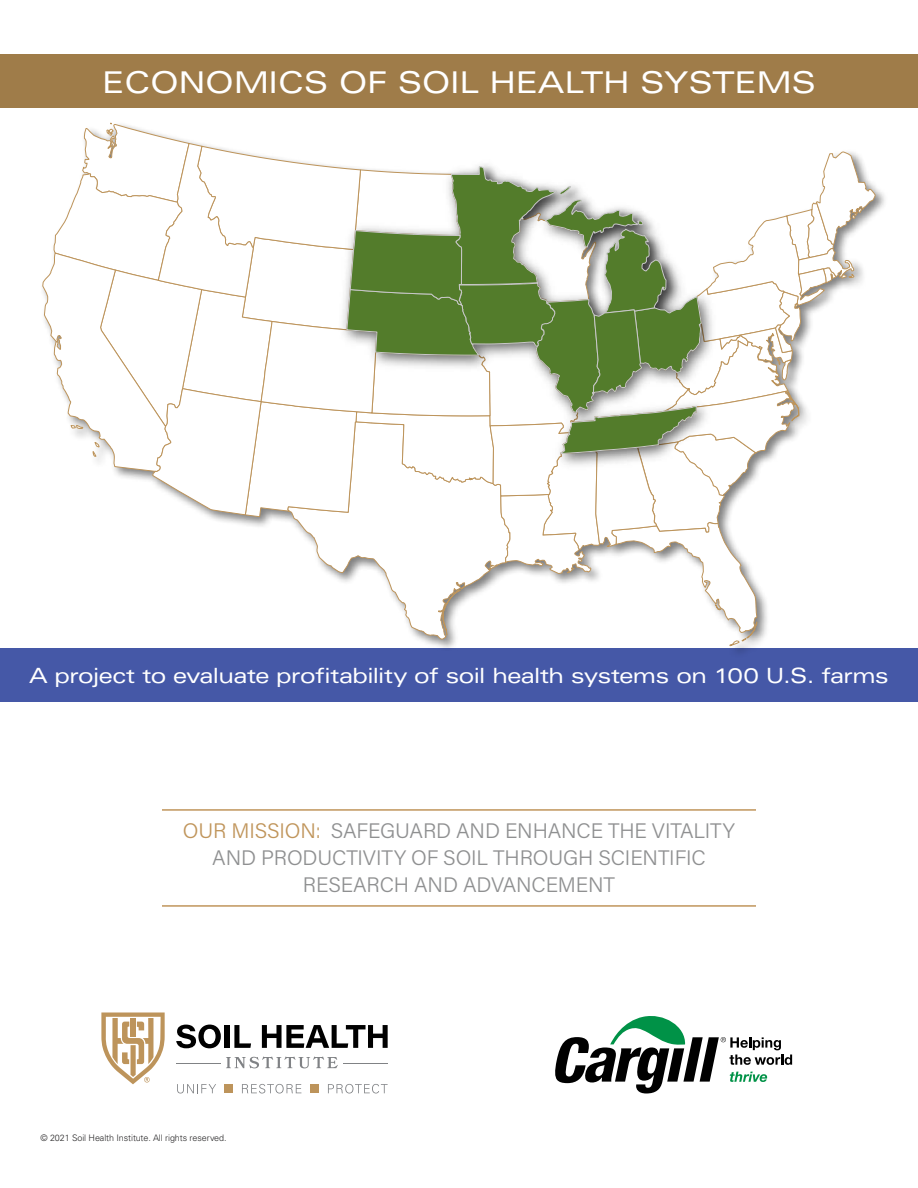
<style>
.page{position:relative;width:918px;height:1188px;background:#fff}
.page>*{position:absolute;margin:0;border:0;box-sizing:border-box;transform-origin:0 0}
.t1{font:expanded 30px "Univers";letter-spacing:-.01em;color:#fff}
.t2{font:300 21px/27px "Acumin Pro";letter-spacing:-.01em;color:#8f9091;text-align:center}
.t3{font:expanded 21px "Univers";letter-spacing:-.03em;color:#fff}
.t4{font:300 9px "Univers";letter-spacing:-.01em;color:#292829}
.s1{color:#c0955b}
</style>
<div class="page">
<div style="left:0;top:648px;width:918px;height:54px;background:#4558a7"></div>
<svg style="left:555px;top:1016px;width:237px;height:78px"></svg>
<svg style="left:101px;top:1012px;width:64px;height:72px"></svg>
<hr style="left:344px;top:1064px;width:44px;height:1px;background:#808285">
<hr style="left:177px;top:1064px;width:44px;height:1px;background:#808285">
<svg style="left:176px;top:1025px;width:45px;height:23px"></svg>
<div style="left:225px;top:1025px;width:5px;height:23px;background:#000"></div>
<svg style="left:234px;top:1025px;width:17px;height:23px"></svg>
<svg style="left:262px;top:1025px;width:126px;height:23px"></svg>
<svg style="left:226px;top:1057px;width:112px;height:11px"></svg>
<svg style="left:177px;top:1084px;width:39px;height:9px"></svg>
<div style="left:224px;top:1084px;width:9px;height:9px;background:#bd945b"></div>
<svg style="left:242px;top:1084px;width:59px;height:10px"></svg>
<div style="left:310px;top:1084px;width:9px;height:9px;background:#bd945b"></div>
<svg style="left:328px;top:1084px;width:60px;height:9px"></svg>
<hr style="left:162px;top:809px;width:594px;height:2px;background:#c0955b">
<hr style="left:162px;top:905px;width:594px;height:2px;background:#c0955b">
<div style="left:39px;top:120px;width:849px;height:538px;background:#fff"></div>
<svg style="left:42px;top:122px;width:834px;height:536px"></svg>
<div style="left:0;top:54px;width:918px;height:54px;background:#9f7c49"></div>
<h1 class="t1" style="left:102px;top:65px;width:715px">ECONOMICS OF SOIL HEALTH SYSTEMS</h1>
<p class="t3" style="left:29px;top:663px;width:861px">A project to evaluate profitability of soil health systems on 100 U.S. farms</p>
<p class="t2" style="left:183px;top:816px;width:554px"><span class="s1">OUR MISSION:</span> SAFEGUARD AND ENHANCE THE VITALITY<br>AND PRODUCTIVITY OF SOIL THROUGH SCIENTIFIC<br>RESEARCH AND ADVANCEMENT</p>
<p class="t4" style="left:40px;top:1133px;width:188px">© 2021 Soil Health Institute. All rights reserved.</p>
</div>
